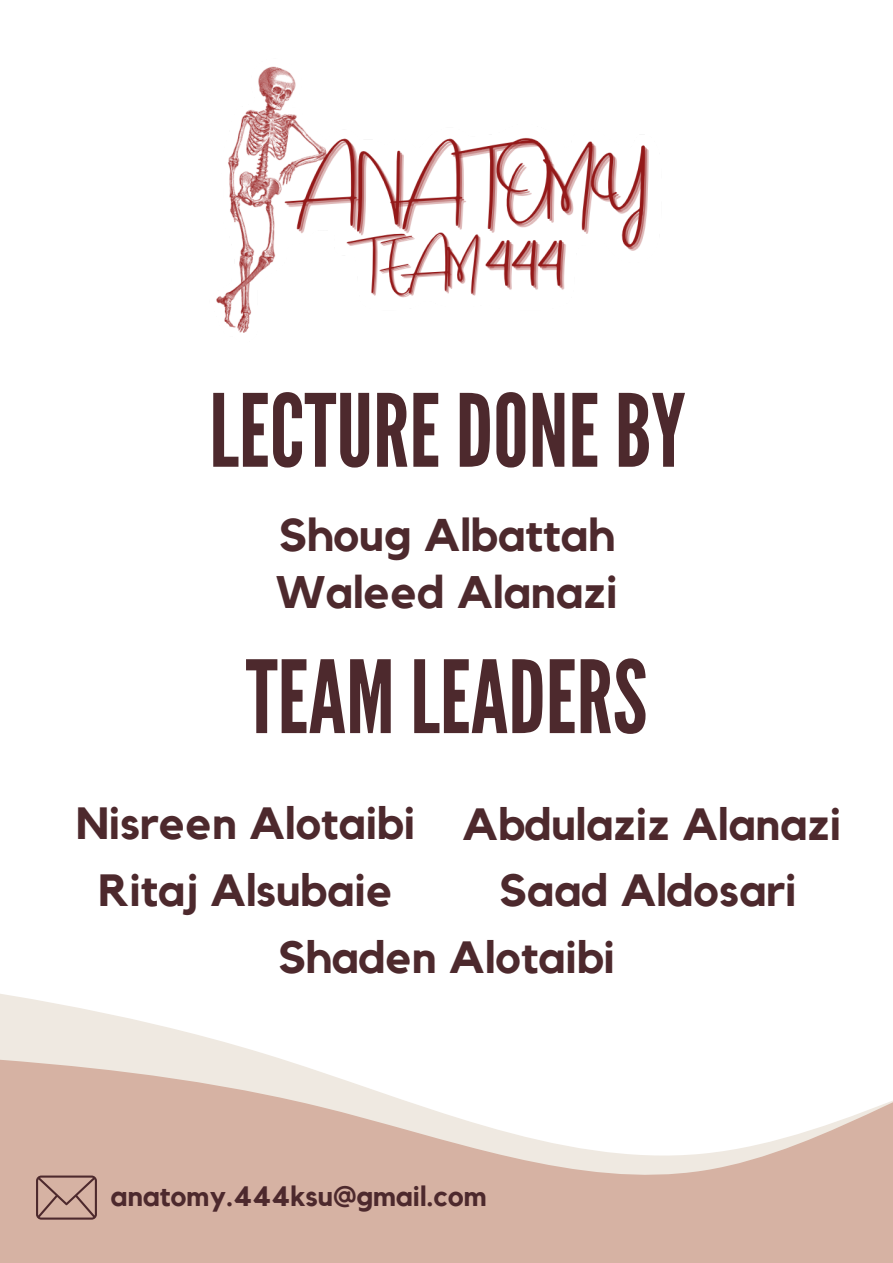
<style>
.page{position:relative;width:893px;height:1263px;background:#fff}
.page>*{position:absolute;margin:0;border:0;box-sizing:border-box;transform-origin:0 0}
.t1{font:100.5px "League Gothic";color:#4d292d}
.t2{font:700 45.67px "Kollektif";color:#4d292d}
.t3{font:700 45.45px "Kollektif";color:#4d292d}
.t4{font:700 45px "Kollektif";color:#4d292d}
.t5{font:700 27.97px "Kollektif";color:#4d292d}
</style>
<div class="page">
<svg style="left:0;top:994px;width:893px;height:269px;fill:#d6b2a3"></svg>
<svg style="left:36px;top:1175px;width:61px;height:44px;background:#b59186"></svg>
<img style="left:216px;top:66px;width:433px;height:267px">
<p class="t1" style="left:209px;top:373px;width:478px">LECTUREDONEBY</p>
<p class="t2" style="left:279px;top:514px;width:337px">Shoug Albattah</p>
<p class="t3" style="left:276px;top:571px;width:343px">Waleed Alanazi</p>
<p class="t1" style="left:246px;top:639px;width:403px">TEAM LEADERS</p>
<p class="t4" style="left:76px;top:802px;width:340px">Nisreen Alotaibi</p>
<p class="t4" style="left:98px;top:869px;width:296px">Ritaj Alsubaie</p>
<p class="t4" style="left:278px;top:936px;width:338px">Shaden Alotaibi</p>
<p class="t4" style="left:462px;top:803px;width:380px">Abdulaziz Alanazi</p>
<p class="t4" style="left:499px;top:869px;width:299px">Saad Aldosari</p>
<p class="t5" style="left:111px;top:1183px;width:377px">anatomy.444ksu@gmail.com</p>
</div>
